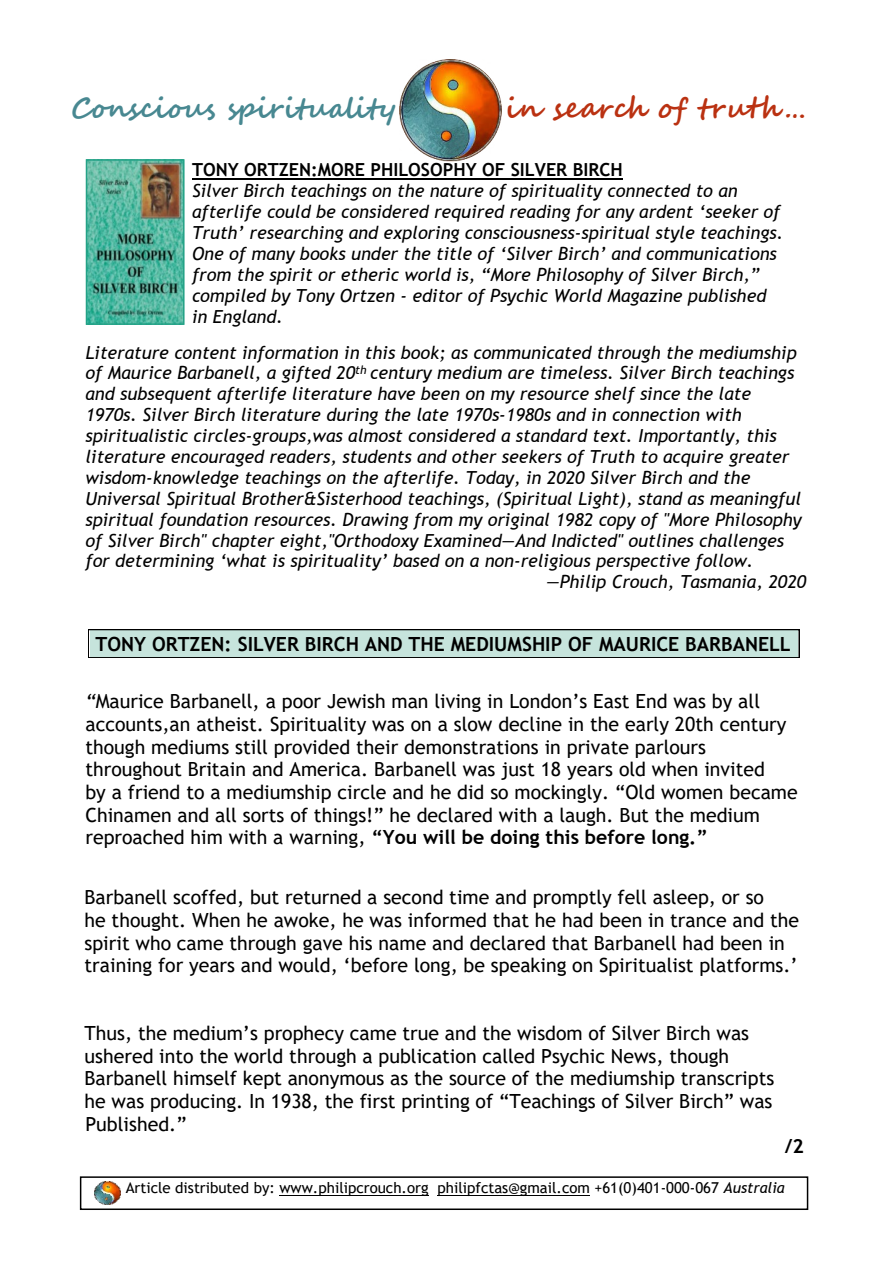
<style>
.page{position:relative;width:893px;height:1263px;background:#fff}
.page>*{position:absolute;margin:0;border:0;box-sizing:border-box;transform-origin:0 0}
.t1{font:700 28.35px "Segoe Script";letter-spacing:-.02em;color:#488891}
.t2{font:700 28.35px "Segoe Script";letter-spacing:.02em;color:#ba3111}
.t3{font:19.5px/22.6px "Trebuchet MS";color:#000}
.t4{font:700 19.5px "Trebuchet MS";color:#000}
.t5{font:italic 18px/20.9px "Trebuchet MS";color:#000}
.t6{font:700 18px "Trebuchet MS";color:#000}
.t7{font:15px "Trebuchet MS";color:#000}
.s1{font-style:italic}
.s2{font-weight:700}
</style>
<div class="page">
<hr style="left:192px;top:178px;width:431px;height:2px;background:#000">
<img style="left:399px;top:59px;width:102px;height:102px">
<div style="left:80px;top:1176px;width:728px;height:34px;border:2px solid #000"></div>
<hr style="left:279px;top:1194px;width:149px;height:1px;background:#000">
<hr style="left:438px;top:1194px;width:152px;height:1px;background:#000">
<img style="left:94px;top:1182px;width:26px;height:23px">
<img style="left:89px;top:162px;width:93px;height:160px">
<div style="left:86px;top:159px;width:99px;height:166px;border:2px solid #24a287"></div>
<div style="left:90px;top:629px;width:708px;height:29px;background:#c6e4dc"></div>
<div style="left:88px;top:629px;width:711px;height:29px;border:2px solid #000"></div>
<h1 class="t1" style="left:71px;top:97px;width:327px">Conscious spirituality</h1>
<h1 class="t2" style="left:505px;top:97px;width:303px">in search of truth …</h1>
<p class="t6" style="left:192px;top:163px;width:432px">TONY ORTZEN:MORE PHILOSOPHY OF SILVER BIRCH</p>
<p class="t5" style="left:192px;top:182px;width:593px">Silver Birch teachings on the nature of spirituality connected to an afterlife could be considered required reading for any ardent ‘seeker of Truth’ researching and exploring consciousness-spiritual style teachings.<br>One of many books under the title of ‘Silver Birch’ and communications from the spirit or etheric world is, “More Philosophy of Silver Birch,” compiled by Tony Ortzen - editor of Psychic World Magazine published in England.</p>
<p class="t5" style="left:85px;top:343px;width:713px">Literature content information in this book; as communicated through the mediumship</p>
<p class="t5" style="left:85px;top:364px;width:710px">of Maurice Barbanell, a gifted 20<sup>th</sup> century medium are timeless. Silver Birch teachings</p>
<p class="t5" style="left:85px;top:385px;width:667px">and subsequent afterlife literature have been on my resource shelf since the late</p>
<p class="t5" style="left:85px;top:406px;width:658px">1970s. Silver Birch literature during the late 1970s-1980s and in connection with</p>
<p class="t5" style="left:85px;top:427px;width:693px">spiritualistic circles-groups,was almost considered a standard text. Importantly, this</p>
<p class="t5" style="left:85px;top:448px;width:705px">literature encouraged readers, students and other seekers of Truth to acquire greater</p>
<p class="t5" style="left:85px;top:469px;width:666px">wisdom-knowledge teachings on the afterlife. Today, in 2020 Silver Birch and the</p>
<p class="t5" style="left:85px;top:489px;width:717px">Universal Spiritual Brother&amp;Sisterhood teachings, (Spiritual Light), stand as meaningful</p>
<p class="t5" style="left:85px;top:510px;width:718px">spiritual foundation resources. Drawing from my original 1982 copy of "More Philosophy</p>
<p class="t5" style="left:85px;top:531px;width:700px">of Silver Birch" chapter eight,"Orthodoxy Examined—And Indicted" outlines challenges</p>
<p class="t5" style="left:85px;top:552px;width:669px">for determining ‘what is spirituality’ based on a non-religious perspective follow.</p>
<p class="t5" style="left:546px;top:573px;width:261px">—Philip Crouch, Tasmania, 2020</p>
<p class="t4" style="left:96px;top:636px;width:696px">TONY ORTZEN: SILVER BIRCH AND THE MEDIUMSHIP OF MAURICE BARBANELL</p>
<p class="t3" style="left:85px;top:692px;width:714px"><span class="s1">“</span>Maurice Barbanell, a poor Jewish man living in London’s East End was by all accounts,an atheist. Spirituality was on a slow decline in the early 20th century though mediums still provided their demonstrations in private parlours throughout Britain and America. Barbanell was just 18 years old when invited<br>by a friend to a mediumship circle and he did so mockingly. “Old women became Chinamen and all sorts of things!” he declared with a laugh. But the medium reproached him with a warning, <span class="s2">“You will be doing this before long.”</span></p>
<p class="t3" style="left:85px;top:888px;width:716px">Barbanell scoffed, but returned a second time and promptly fell asleep, or so<br>he thought. When he awoke, he was informed that he had been in trance and the spirit who came through gave his name and declared that Barbanell had been in training for years and would, ‘before long, be speaking on Spiritualist platforms.’</p>
<p class="t3" style="left:85px;top:1024px;width:691px">Thus, the medium’s prophecy came true and the wisdom of Silver Birch was ushered into the world through a publication called Psychic News, though Barbanell himself kept anonymous as the source of the mediumship transcripts he was producing. In 1938, the first printing of “Teachings of Silver Birch” was Published.”</p>
<p class="t4" style="left:785px;top:1139px;width:21px">/2</p>
<p class="t7" style="left:126px;top:1182px;width:661px">Article distributed by: www.philipcrouch.org philipfctas@gmail.com +61(0)401-000-067 <span class="s1">Australia</span></p>
</div>
